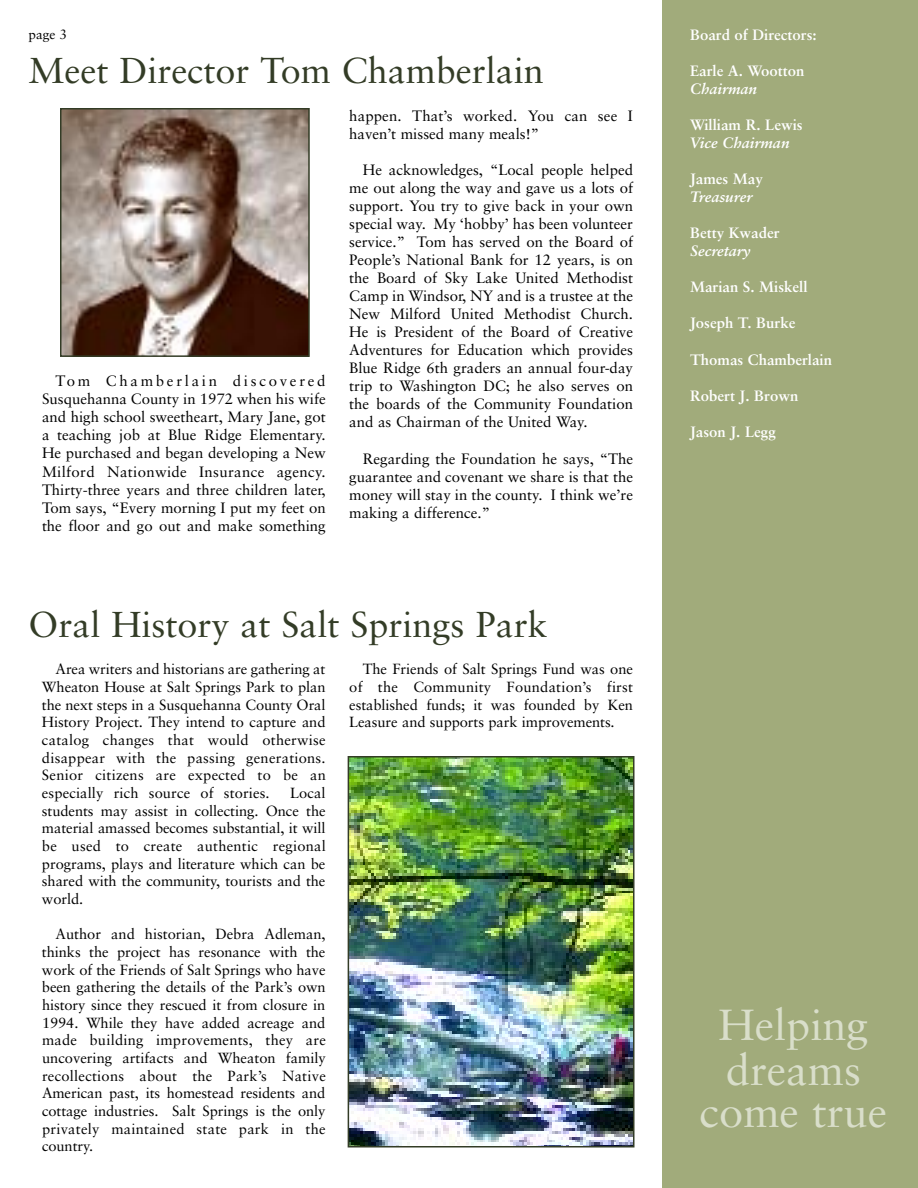
<style>
.page{position:relative;width:918px;height:1188px;background:#fff}
.page>*{position:absolute;margin:0;border:0;box-sizing:border-box;transform-origin:0 0}
.t1{font:43.5px/43.5px "Sabon";color:#d9deca;text-align:center}
.t2{font:36px "Sabon";color:#333c26}
.t3{font:15px/18px "Sabon";color:#000;text-align:justify}
.t4{font:700 15px "Sabon";color:#fff}
.t5{font:italic 700 15px "Sabon";color:#fff}
.t6{font:14.7px/17.7px "Sabon";letter-spacing:-.005em;color:#000;text-align:justify}
.t7{font:13.5px "Sabon";color:#000}
</style>
<div class="page">
<div style="left:662px;top:0;width:256px;height:1188px;background:#a1ab7b"></div>
<img style="left:63px;top:111px;width:244px;height:243px">
<div style="left:60px;top:108px;width:250px;height:249px;border:2px solid #333c26"></div>
<img style="left:351px;top:759px;width:280px;height:386px">
<div style="left:348px;top:756px;width:286px;height:392px;border:2px solid #333c26"></div>
<p class="t7" style="left:29px;top:28px;width:40px">page 3</p>
<h2 class="t2" style="left:29px;top:55px;width:517px">Meet Director Tom Chamberlain</h2>
<p class="t3" style="left:42px;top:373px;width:285px;text-indent:14px">Tom Chamberlain discovered Susquehanna County in 1972 when his wife and high school sweetheart, Mary Jane, got a teaching job at Blue Ridge Elementary.<br>He purchased and began developing a New Milford Nationwide Insurance agency.<br>Thirty-three years and three children later, Tom says, “Every morning I put my feet on the floor and go out and make something</p>
<p class="t3" style="left:349px;top:108px;width:285px">happen. That’s worked. You can see I haven’t missed many meals!”</p>
<p class="t3" style="left:349px;top:162px;width:285px;text-indent:14px">He acknowledges, “Local people helped me out along the way and gave us a lots of support. You try to give back in your own special way. My ‘hobby’ has been volunteer service.” Tom has served on the Board of People’s National Bank for 12 years, is on the Board of Sky Lake United Methodist Camp in Windsor, NY and is a trustee at the New Milford United Methodist Church.<br>He is President of the Board of Creative Adventures for Education which provides Blue Ridge 6th graders an annual four-day trip to Washington DC; he also serves on the boards of the Community Foundation and as Chairman of the United Way.</p>
<p class="t3" style="left:349px;top:451px;width:285px;text-indent:14px">Regarding the Foundation he says, “The guarantee and covenant we share is that the money will stay in the county. I think we’re making a difference.”</p>
<h2 class="t2" style="left:29px;top:609px;width:521px">Oral History at Salt Springs Park</h2>
<p class="t6" style="left:42px;top:661px;width:285px;text-indent:14px">Area writers and historians are gathering at Wheaton House at Salt Springs Park to plan the next steps in a Susquehanna County Oral History Project. They intend to capture and catalog changes that would otherwise disappear with the passing generations.<br>Senior citizens are expected to be an especially rich source of stories.</p>
<p class="t6" style="left:42px;top:785px;width:285px;text-indent:248px">Local students may assist in collecting. Once the material amassed becomes substantial, it will be used to create authentic regional programs, plays and literature which can be shared with the community, tourists and the world.</p>
<p class="t6" style="left:42px;top:926px;width:285px;text-indent:14px">Author and historian, Debra Adleman, thinks the project has resonance with the work of the Friends of Salt Springs who have been gathering the details of the Park’s own history since they rescued it from closure in 1994. While they have added acreage and made building improvements, they are uncovering artifacts and Wheaton family recollections about the Park’s Native American past, its homestead residents and cottage industries. Salt Springs is the only privately maintained state park in the country.</p>
<p class="t6" style="left:349px;top:661px;width:285px;text-indent:14px">The Friends of Salt Springs Fund was one of the Community Foundation’s first established funds; it was founded by Ken Leasure and supports park improvements.</p>
<p class="t4" style="left:690px;top:28px;width:128px">Board of Directors:</p>
<p class="t4" style="left:690px;top:65px;width:116px">Earle A. Wootton</p>
<p class="t5" style="left:690px;top:83px;width:69px">Chairman</p>
<p class="t4" style="left:690px;top:119px;width:114px">William R. Lewis</p>
<p class="t5" style="left:690px;top:137px;width:101px">Vice Chairman</p>
<p class="t4" style="left:690px;top:173px;width:74px">James May</p>
<p class="t5" style="left:690px;top:191px;width:64px">Treasurer</p>
<p class="t4" style="left:690px;top:227px;width:91px">Betty Kwader</p>
<p class="t5" style="left:690px;top:245px;width:62px">Secretary</p>
<p class="t4" style="left:690px;top:281px;width:119px">Marian S. Miskell</p>
<p class="t4" style="left:690px;top:317px;width:107px">Joseph T. Burke</p>
<p class="t4" style="left:690px;top:353px;width:144px">Thomas Chamberlain</p>
<p class="t4" style="left:690px;top:389px;width:110px">Robert J. Brown</p>
<p class="t4" style="left:690px;top:425px;width:87px">Jason J. Legg</p>
<h1 class="t1" style="left:700px;top:1007px;width:189px">Helping dreams come true</h1>
</div>
